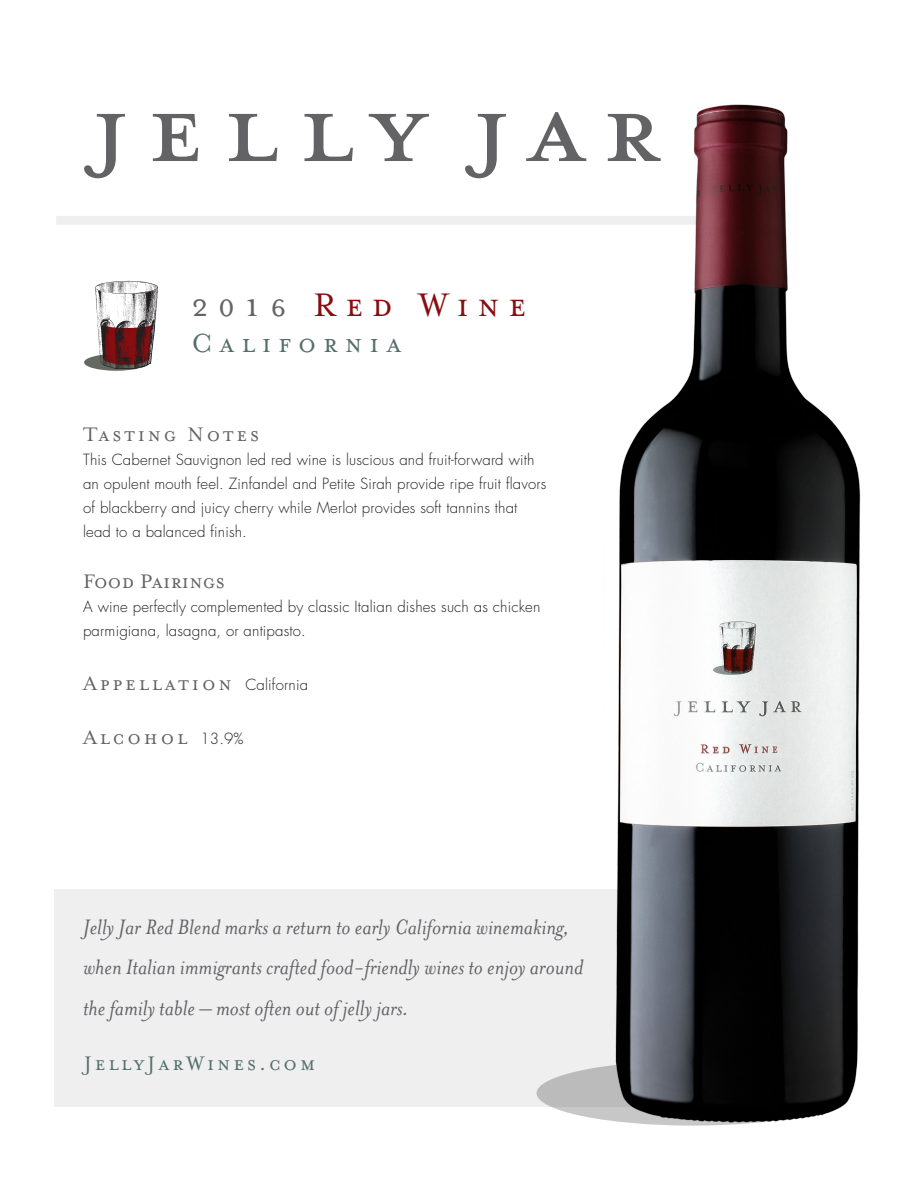
<style>
.page{position:relative;width:918px;height:1188px;background:#fff}
.page>*{position:absolute;margin:0;border:0;box-sizing:border-box;transform-origin:0 0}
.t1{font:37.5px "Mrs Eaves Small Caps";letter-spacing:.23em;color:#890d10}
.t2{font:30px "Mrs Eaves Small Caps";letter-spacing:.23em;color:#536f69}
.t3{font:italic 24px/40.5px "Mrs Eaves";color:#636366}
.t4{font:22.5px "Mrs Eaves Small Caps";letter-spacing:.13em;color:#636366}
.t5{font:22.5px "Mrs Eaves Small Caps";letter-spacing:.13em;color:#536f69}
.t6{font:22.5px "Mrs Eaves Small Caps";letter-spacing:.015em;color:#636366}
.t7{font:300 15px/24px "Futura";letter-spacing:.01em;color:#231f20}
.s1{color:#636366}
.s2{font-family:"Futura";font-weight:300;font-size:15px;color:#231f20}
</style>
<div class="page">
<div style="left:54px;top:889px;width:769px;height:217px;background:#efeff0"></div>
<svg style="left:84px;top:114px;width:41px;height:64px"></svg>
<svg style="left:153px;top:114px;width:45px;height:47px"></svg>
<svg style="left:229px;top:114px;width:48px;height:47px"></svg>
<svg style="left:305px;top:114px;width:48px;height:47px"></svg>
<svg style="left:369px;top:114px;width:60px;height:47px"></svg>
<svg style="left:465px;top:114px;width:41px;height:64px"></svg>
<svg style="left:526px;top:112px;width:60px;height:49px"></svg>
<svg style="left:84px;top:354px;width:65px;height:17px"></svg>
<img style="left:94px;top:280px;width:64px;height:89px">
<div style="left:56px;top:216px;width:683px;height:9px;background:#efeff0"></div>
<div style="left:537px;top:1061px;width:312px;height:65px;background:#bcbbbc;border-radius:50%"></div>
<img style="left:604px;top:104px;width:257px;height:1022px">
<h1 class="t1" style="left:192px;top:286px;width:336px"><span class="s1">2016</span> Red Wine</h1>
<h2 class="t2" style="left:192px;top:328px;width:211px">California</h2>
<h3 class="t4" style="left:83px;top:423px;width:178px">Tasting Notes</h3>
<p class="t7" style="left:83px;top:448px;width:465px">This Cabernet Sauvignon led red wine is luscious and fruit-forward with an opulent mouth feel. Zinfandel and Petite Sirah provide ripe fruit flavors of blackberry and juicy cherry while Merlot provides soft tannins that lead to a balanced finish.</p>
<h3 class="t6" style="left:83px;top:570px;width:143px">Food Pairings</h3>
<p class="t7" style="left:83px;top:595px;width:459px">A wine perfectly complemented by classic Italian dishes such as chicken parmigiana, lasagna, or antipasto.</p>
<h3 class="t4" style="left:83px;top:672px;width:226px">Appellation <span class="s2">California</span></h3>
<h3 class="t4" style="left:83px;top:726px;width:162px">Alcohol <span class="s2">13.9%</span></h3>
<h3 class="t3" style="left:83px;top:907px;width:502px">Jelly Jar Red Blend marks a return to early California winemaking, when Italian immigrants crafted food-friendly wines to enjoy around the family table – most often out of jelly jars.</h3>
<h3 class="t5" style="left:84px;top:1052px;width:233px">JellyJarWines.com</h3>
</div>
